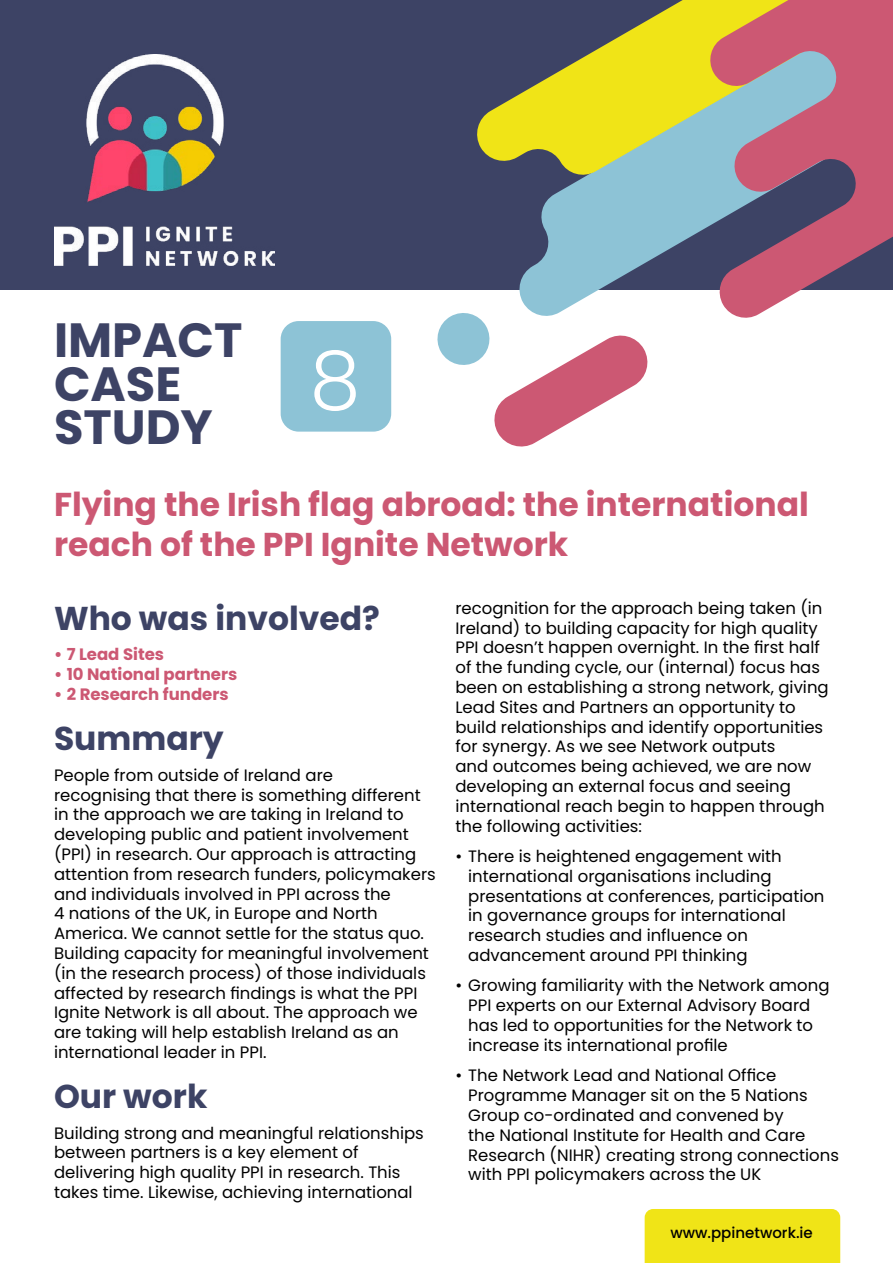
<style>
.page{position:relative;width:893px;height:1263px;background:#fff}
.page>*{position:absolute;margin:0;border:0;box-sizing:border-box;transform-origin:0 0}
.t1{font:300 81.6px "Poppins";color:#fff}
.t2{font:700 48px "Poppins";color:#3d4365}
.t3{font:700 33px/39.6px "Poppins";color:#cc5873}
.t4{font:700 33px "Poppins";color:#3d4365}
.t5{font:16.5px/19.8px "Poppins";color:#000}
.t6{font:700 16.5px "Poppins";color:#cc5873}
.t7{font:500 15px "Poppins";color:#000}
</style>
<div class="page">
<div style="left:645px;top:1209px;width:195px;height:54px;background:#f0e417"></div>
<div style="left:0;top:0;width:893px;height:289px;background:#3d4365"></div>
<img style="left:54px;top:54px;width:220px;height:212px">
<svg style="left:516px;top:178px;width:191px;height:131px;fill:#8dc3d6"></svg>
<svg style="left:477px;top:0;width:230px;height:178px;fill:#f0e417"></svg>
<svg style="left:437px;top:309px;width:211px;height:138px"></svg>
<svg style="left:707px;top:0;width:186px;height:318px;fill:#cc5873"></svg>
<div style="left:281px;top:321px;width:110px;height:111px;background:#8dc3d6;border-radius:18px"></div>
<p class="t2" style="left:54px;top:313px;width:190px">IMPACT</p>
<p class="t2" style="left:54px;top:356px;width:129px">CASE</p>
<p class="t2" style="left:54px;top:400px;width:160px">STUDY</p>
<p class="t1" style="left:310px;top:333px;width:52px">8</p>
<p class="t3" style="left:54px;top:485px;width:756px">Flying the Irish flag abroad: the international reach of the PPI Ignite Network</p>
<p class="t5" style="left:455px;top:598px;width:375px">recognition for the approach being taken (in Ireland) to building capacity for high quality PPI doesn’t happen overnight. In the first half of the funding cycle, our (internal) focus has been on establishing a strong network, giving Lead Sites and Partners an opportunity to build relationships and identify opportunities for synergy. As we see Network outputs<br>and outcomes being achieved, we are now developing an external focus and seeing international reach begin to happen through the following activities:</p>
<p class="t5" style="left:468px;top:846px;width:358px;text-indent:-13px">• There is heightened engagement with international organisations including presentations at conferences, participation in governance groups for international research studies and influence on advancement around PPI thinking</p>
<p class="t5" style="left:468px;top:976px;width:363px;text-indent:-13px">• Growing familiarity with the Network among PPI experts on our External Advisory Board has led to opportunities for the Network to increase its international profile</p>
<p class="t5" style="left:468px;top:1066px;width:372px;text-indent:-13px">• The Network Lead and National Office Programme Manager sit on the 5 Nations Group co-ordinated and convened by<br>the National Institute for Health and Care Research (NIHR) creating strong connections with PPI policymakers across the UK</p>
<p class="t4" style="left:54px;top:599px;width:327px">Who was involved?</p>
<p class="t6" style="left:54px;top:645px;width:112px">• 7 Lead Sites</p>
<p class="t6" style="left:54px;top:665px;width:185px">• 10 National partners</p>
<p class="t6" style="left:54px;top:685px;width:176px">• 2 Research funders</p>
<p class="t4" style="left:54px;top:719px;width:171px">Summary</p>
<p class="t5" style="left:54px;top:765px;width:383px">People from outside of Ireland are<br>recognising that there is something different in the approach we are taking in Ireland to developing public and patient involvement (PPI) in research. Our approach is attracting attention from research funders, policymakers and individuals involved in PPI across the<br>4 nations of the UK, in Europe and North America. We cannot settle for the status quo.<br>Building capacity for meaningful involvement (in the research process) of those individuals affected by research findings is what the PPI Ignite Network is all about. The approach we are taking will help establish Ireland as an international leader in PPI.</p>
<p class="t4" style="left:54px;top:1077px;width:155px">Our work</p>
<p class="t5" style="left:54px;top:1123px;width:371px">Building strong and meaningful relationships between partners is a key element of delivering high quality PPI in research. This takes time. Likewise, achieving international</p>
<p class="t7" style="left:670px;top:1223px;width:144px">www.ppinetwork.ie</p>
</div>
